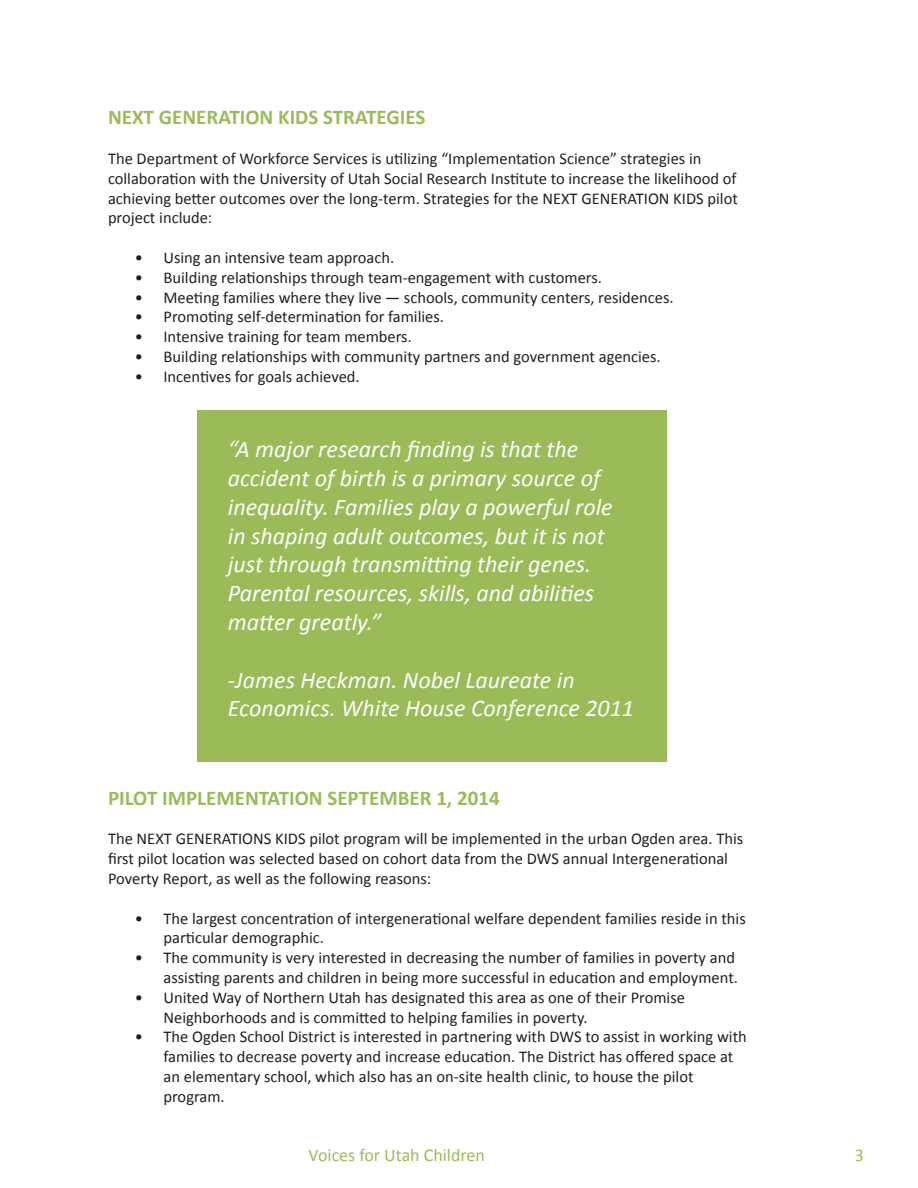
<style>
.page{position:relative;width:918px;height:1188px;background:#fff}
.page>*{position:absolute;margin:0;border:0;box-sizing:border-box;transform-origin:0 0}
.t1{font:italic 24px/28.8px "Calibri";color:#fff}
.t2{font:700 21px "Calibri";color:#9bbb59}
.t3{font:18px "Calibri";color:#9bbb59}
.t4{font:16.5px/19.8px "Calibri";color:#231f20}
</style>
<div class="page">
<div style="left:197px;top:410px;width:470px;height:351px;background:#9bbb59"></div>
<p class="t2" style="left:108px;top:104px;width:319px">NEXT GENERATION KIDS STRATEGIES</p>
<p class="t4" style="left:108px;top:149px;width:595px">The Department of Workforce Services is utilizing “Implementation Science” strategies in</p>
<p class="t4" style="left:108px;top:169px;width:631px;text-align:justify">collaboration with the University of Utah Social Research Institute to increase the likelihood of achieving better outcomes over the long-term. Strategies for the NEXT GENERATION KIDS pilot project include:</p>
<p class="t4" style="left:135px;top:248px;width:261px">• Using an intensive team approach.</p>
<p class="t4" style="left:135px;top:268px;width:468px">• Building relationships through team-engagement with customers.</p>
<p class="t4" style="left:135px;top:287px;width:540px">• Meeting families where they live — schools, community centers, residences.</p>
<p class="t4" style="left:135px;top:307px;width:311px">• Promoting self-determination for families.</p>
<p class="t4" style="left:135px;top:327px;width:278px">• Intensive training for team members.</p>
<p class="t4" style="left:135px;top:347px;width:527px">• Building relationships with community partners and government agencies.</p>
<p class="t4" style="left:135px;top:367px;width:226px">• Incentives for goals achieved.</p>
<p class="t1" style="left:228px;top:434px;width:352px">“A major research finding is that the</p>
<p class="t1" style="left:228px;top:463px;width:386px">accident of birth is a primary source of inequality. Families play a powerful role</p>
<p class="t1" style="left:228px;top:520px;width:379px">in shaping adult outcomes, but it is not just through transmitting their genes.</p>
<p class="t1" style="left:228px;top:578px;width:368px">Parental resources, skills, and abilities matter greatly.”</p>
<p class="t1" style="left:228px;top:664px;width:348px">-James Heckman. Nobel Laureate in</p>
<p class="t1" style="left:228px;top:693px;width:408px">Economics. White House Conference 2011</p>
<p class="t2" style="left:108px;top:784px;width:393px">PILOT IMPLEMENTATION SEPTEMBER 1, 2014</p>
<p class="t4" style="left:108px;top:829px;width:637px">The NEXT GENERATIONS KIDS pilot program will be implemented in the urban Ogden area. This first pilot location was selected based on cohort data from the DWS annual Intergenerational<br>Poverty Report, as well as the following reasons:</p>
<p class="t4" style="left:164px;top:908px;width:584px;text-indent:-29px">• The largest concentration of intergenerational welfare dependent families reside in this particular demographic.</p>
<p class="t4" style="left:135px;top:948px;width:605px;text-align:right">• The community is very interested in decreasing the number of families in poverty and assisting parents and children in being more successful in education and employment.</p>
<p class="t4" style="left:135px;top:988px;width:552px">• United Way of Northern Utah has designated this area as one of their Promise</p>
<p class="t4" style="left:164px;top:1007px;width:426px">Neighborhoods and is committed to helping families in poverty.</p>
<p class="t4" style="left:164px;top:1027px;width:585px;text-indent:-29px">• The Ogden School District is interested in partnering with DWS to assist in working with families to decrease poverty and increase education. The District has offered space at an elementary school, which also has an on-site health clinic, to house the pilot program.</p>
<p class="t3" style="left:309px;top:1144px;width:178px">Voices for Utah Children</p>
<p class="t3" style="left:855px;top:1144px;width:11px">3</p>
</div>
